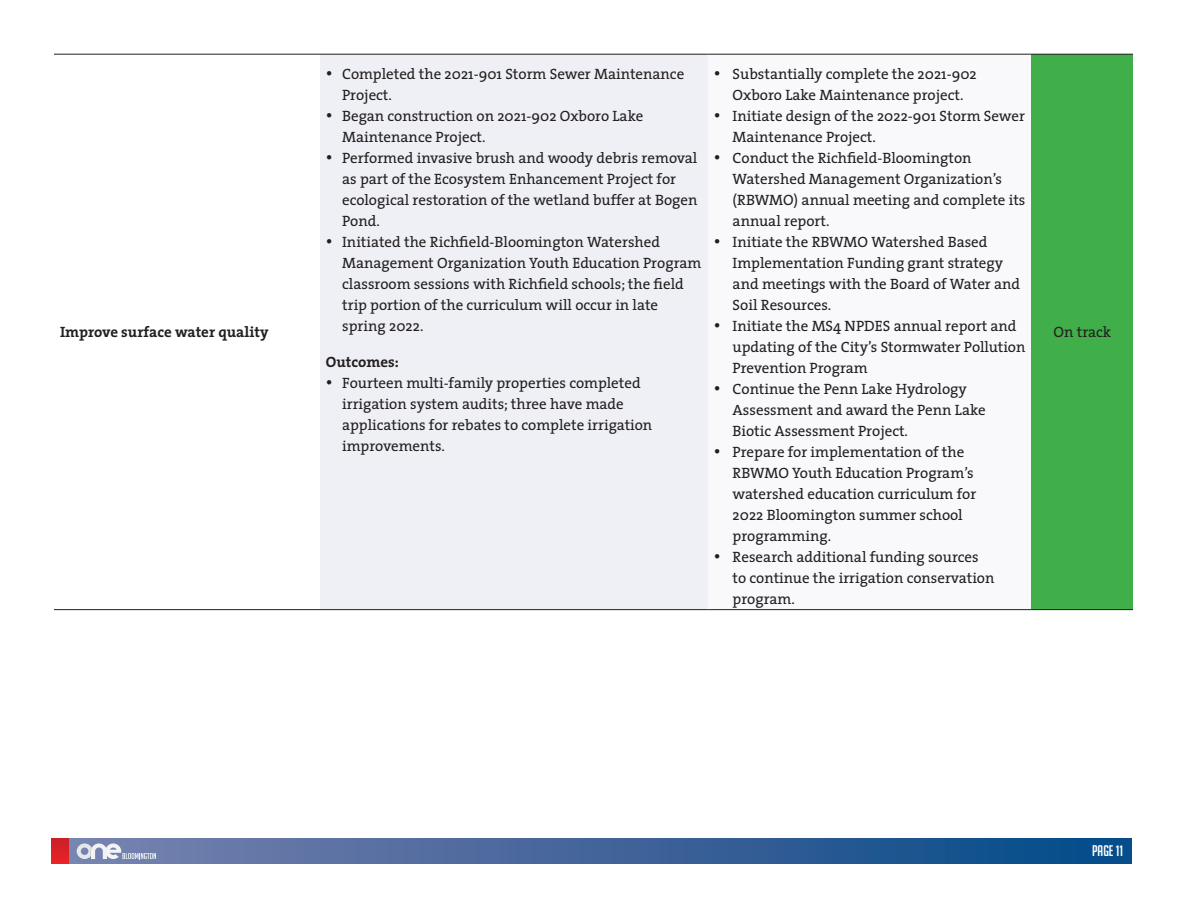
<style>
.page{position:relative;width:1188px;height:918px;background:#fff}
.page>*{position:absolute;margin:0;border:0;box-sizing:border-box;transform-origin:0 0}
.t1{font:15px/21px "The Serif";color:#231f20}
.STRAT_HED{font:700 15px "The Serif";color:#231f20}
.t2{font:15px "Big Noodle Titling";color:#fff}
</style>
<div class="page">
<div style="left:69px;top:838px;width:1063px;height:26px;background:linear-gradient(to right,#7b81ae,#044988)"></div>
<div style="left:52px;top:838px;width:17px;height:26px;background:linear-gradient(to bottom,#c92027,#ea2228)"></div>
<svg style="left:77px;top:843px;width:79px;height:16px"></svg>
<div style="left:320px;top:54px;width:388px;height:556px;background:#eef0f6"></div>
<div style="left:708px;top:54px;width:324px;height:556px;background:#f9f9fb"></div>
<div style="left:1032px;top:54px;width:101px;height:556px;background:#40ae49"></div>
<hr style="left:54px;top:54px;width:266px;height:1px;background:#231f20">
<hr style="left:320px;top:54px;width:388px;height:1px;background:#231f20">
<hr style="left:708px;top:54px;width:324px;height:1px;background:#231f20">
<hr style="left:1032px;top:54px;width:101px;height:1px;background:#231f20">
<hr style="left:54px;top:609px;width:266px;height:1px;background:#231f20">
<hr style="left:320px;top:609px;width:388px;height:1px;background:#231f20">
<hr style="left:708px;top:609px;width:324px;height:1px;background:#231f20">
<hr style="left:1032px;top:609px;width:101px;height:1px;background:#231f20">
<p class="STRAT_HED" style="left:60px;top:320px;width:210px">Improve surface water quality</p>
<p class="t1" style="left:342px;top:63px;width:344px;text-indent:-16px">• Completed the 2021-901 Storm Sewer Maintenance<br>Project.</p>
<p class="t1" style="left:342px;top:105px;width:303px;text-indent:-16px">• Began construction on 2021-902 Oxboro Lake<br>Maintenance Project.</p>
<p class="t1" style="left:342px;top:147px;width:357px;text-indent:-16px">• Performed invasive brush and woody debris removal as part of the Ecosystem Enhancement Project for ecological restoration of the wetland buffer at Bogen Pond.</p>
<p class="t1" style="left:342px;top:231px;width:361px;text-indent:-16px">• Initiated the Richfield-Bloomington Watershed Management Organization Youth Education Program classroom sessions with Richfield schools; the field trip portion of the curriculum will occur in late spring 2022.</p>
<p class="STRAT_HED" style="left:326px;top:349px;width:75px">Outcomes:</p>
<p class="t1" style="left:342px;top:372px;width:312px;text-indent:-16px">• Fourteen multi-family properties completed irrigation system audits; three have made applications for rebates to complete irrigation improvements.</p>
<p class="t1" style="left:714px;top:63px;width:265px;text-align:center">• Substantially complete the 2021-902<br>Oxboro Lake Maintenance project.</p>
<p class="t1" style="left:733px;top:105px;width:294px;text-indent:-19px">• Initiate design of the 2022-901 Storm Sewer<br>Maintenance Project.</p>
<p class="t1" style="left:733px;top:147px;width:294px;text-indent:-19px">• Conduct the Richfield-Bloomington Watershed Management Organization’s (RBWMO) annual meeting and complete its annual report.</p>
<p class="t1" style="left:733px;top:231px;width:289px;text-indent:-19px">• Initiate the RBWMO Watershed Based Implementation Funding grant strategy and meetings with the Board of Water and Soil Resources.</p>
<p class="t1" style="left:733px;top:315px;width:294px;text-indent:-19px">• Initiate the MS4 NPDES annual report and updating of the City’s Stormwater Pollution<br>Prevention Program</p>
<p class="t1" style="left:733px;top:378px;width:255px;text-indent:-19px">• Continue the Penn Lake Hydrology<br>Assessment and award the Penn Lake<br>Biotic Assessment Project.</p>
<p class="t1" style="left:733px;top:441px;width:245px;text-indent:-19px">• Prepare for implementation of the<br>RBWMO Youth Education Program’s watershed education curriculum for<br>2022 Bloomington summer school programming.</p>
<p class="t1" style="left:733px;top:546px;width:263px;text-indent:-19px">• Research additional funding sources to continue the irrigation conservation program.</p>
<p class="t1" style="left:1054px;top:321px;width:59px">On track</p>
<p class="t2" style="left:1092px;top:842px;width:33px">PAGE 11</p>
</div>
